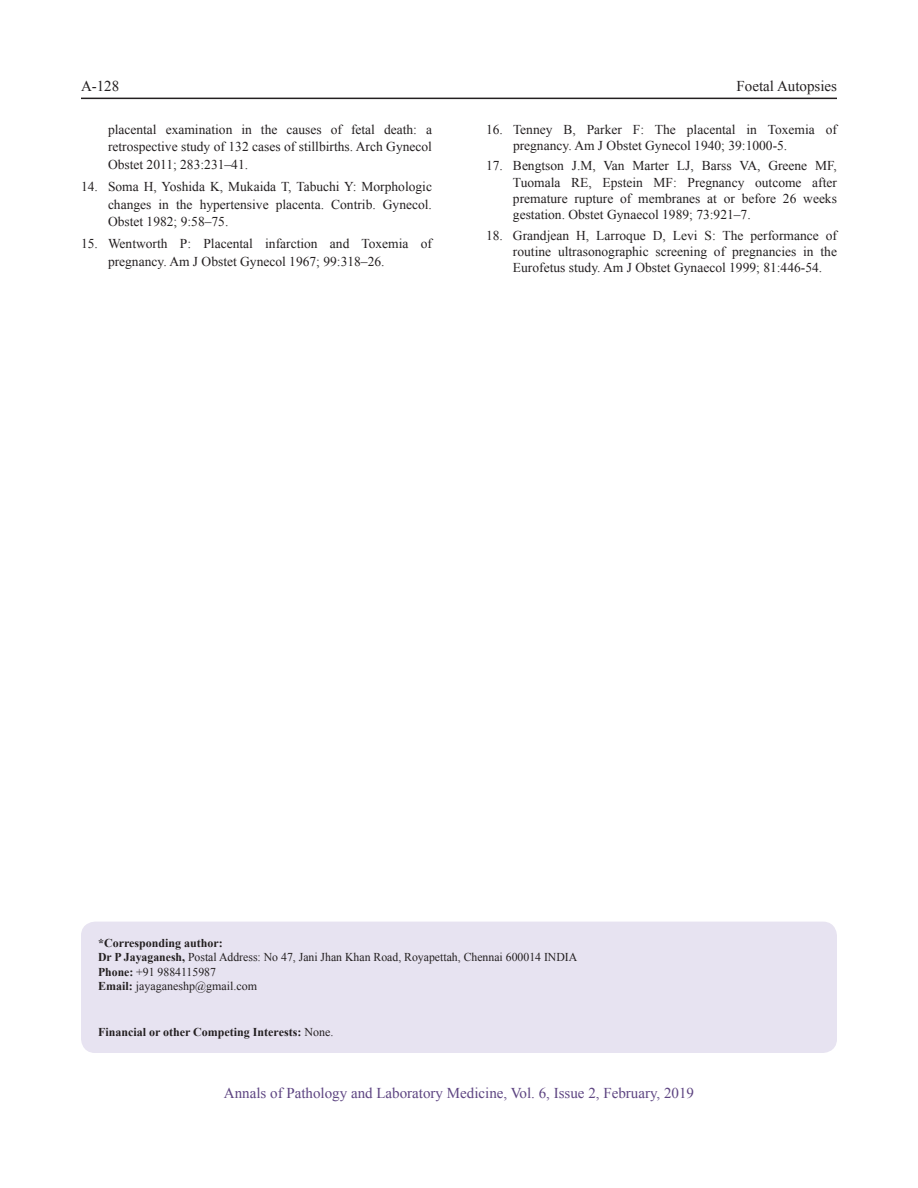
<style>
.page{position:relative;width:918px;height:1188px;background:#fff}
.page>*{position:absolute;margin:0;border:0;box-sizing:border-box;transform-origin:0 0}
.t1{font:15px "Times New Roman";color:#5d4481}
.t2{font:15px "Times New Roman";color:#231f20}
.t3{font:13.5px/16.2px "Times New Roman";color:#231f20;text-align:justify}
.t4{font:12px/14.4px "Times New Roman";color:#231f20}
.t5{font:700 12px "Times New Roman";color:#231f20}
.s1{font-weight:700}
.s2{font-weight:400}
</style>
<div class="page">
<hr style="left:81px;top:98px;width:756px;height:1px;background:#231f20">
<div style="left:82px;top:922px;width:754px;height:130px;background:#e7e3f1;border-radius:14px"></div>
<div style="left:81px;top:922px;width:756px;height:131px;border:2px solid #e7e3f1;border-radius:14px"></div>
<p class="t2" style="left:81px;top:76px;width:40px">A-128</p>
<p class="t2" style="left:737px;top:76px;width:102px">Foetal Autopsies</p>
<p class="t3" style="left:108px;top:120px;width:326px;line-height:17.7px">placental examination in the causes of fetal death: a retrospective study of 132 cases of stillbirths. Arch Gynecol Obstet 2011; 283:231–41.</p>
<p class="t3" style="left:108px;top:178px;width:326px;line-height:17.5px;text-indent:-27px">14. Soma H, Yoshida K, Mukaida T, Tabuchi Y: Morphologic changes in the hypertensive placenta. Contrib. Gynecol.<br>Obstet 1982; 9:58–75.</p>
<p class="t3" style="left:108px;top:235px;width:326px;line-height:17.5px;text-indent:-27px">15. Wentworth P: Placental infarction and Toxemia of pregnancy. Am J Obstet Gynecol 1967; 99:318–26.</p>
<p class="t3" style="left:513px;top:121px;width:326px;text-indent:-27px">16. Tenney B, Parker F: The placental in Toxemia of pregnancy. Am J Obstet Gynecol 1940; 39:1000-5.</p>
<p class="t3" style="left:513px;top:158px;width:326px;text-indent:-27px">17. Bengtson J.M, Van Marter LJ, Barss VA, Greene MF, Tuomala RE, Epstein MF: Pregnancy outcome after premature rupture of membranes at or before 26 weeks gestation. Obstet Gynaecol 1989; 73:921–7.</p>
<p class="t3" style="left:513px;top:227px;width:326px;text-indent:-27px">18. Grandjean H, Larroque D, Levi S: The performance of routine ultrasonographic screening of pregnancies in the Eurofetus study. Am J Obstet Gynaecol 1999; 81:446-54.</p>
<p class="t4" style="left:98px;top:935px;width:481px"><span class="s1">*Corresponding author:<br>Dr P Jayaganesh,</span> Postal Address: No 47, Jani Jhan Khan Road, Royapettah, Chennai 600014 INDIA <span class="s1">Phone:</span> +91 9884115987<br><span class="s1">Email:</span> jayaganeshp@gmail.com</p>
<p class="t5" style="left:98px;top:1024px;width:237px">Financial or other Competing Interests: <span class="s2">None.</span></p>
<p class="t1" style="left:224px;top:1083px;width:472px">Annals of Pathology and Laboratory Medicine, Vol. 6, Issue 2, February, 2019</p>
</div>
